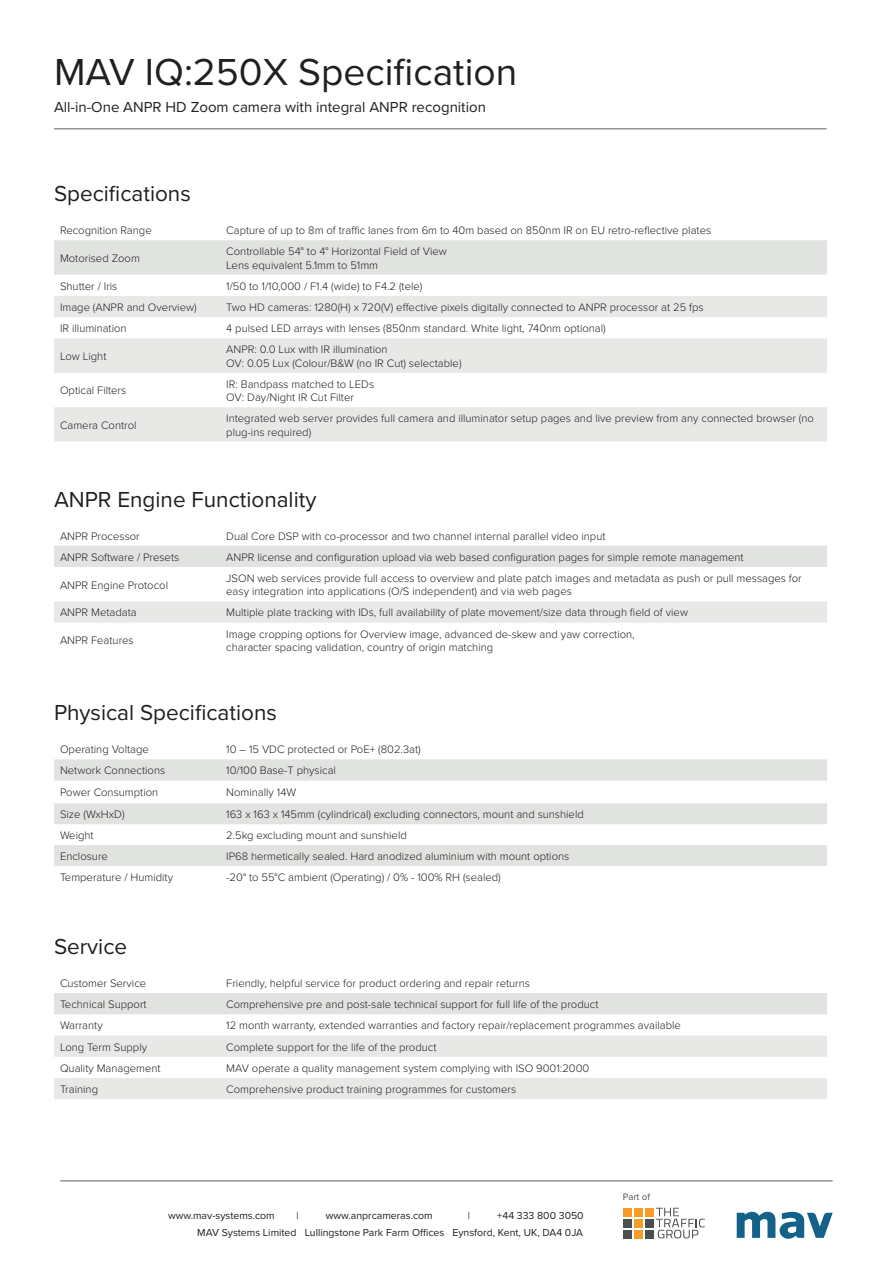
<style>
.page{position:relative;width:893px;height:1263px;background:#fff}
.page>*{position:absolute;margin:0;border:0;box-sizing:border-box;transform-origin:0 0}
.t1{font:39px "Proxima Nova";color:#231f20}
.t2{font:22.5px "Proxima Nova";color:#231f20}
.t3{font:15px "Proxima Nova";color:#231f20}
.t4{font:300 11.25px/13.5px "Proxima Nova";color:#231f20}
.t5{font:10.5px/17.1px "Proxima Nova";color:#231f20;text-align:right}
.t6{font:9.6px "Proxima Nova";color:#4a4e4f}
</style>
<div class="page">
<hr style="left:54px;top:128px;width:772px;height:1px;background:#939598">
<div style="left:54px;top:240px;width:773px;height:35px;background:#e0e3e0"></div>
<div style="left:54px;top:296px;width:773px;height:21px;background:#e8e9e7"></div>
<div style="left:54px;top:338px;width:773px;height:35px;background:#e8e9e7"></div>
<div style="left:54px;top:407px;width:773px;height:35px;background:#e8e9e7"></div>
<div style="left:54px;top:546px;width:773px;height:21px;background:#e0e3e0"></div>
<div style="left:54px;top:601px;width:773px;height:22px;background:#e8e9e7"></div>
<svg style="left:54px;top:759px;width:773px;height:22px"></svg>
<div style="left:54px;top:803px;width:773px;height:21px;background:#e0e3e0"></div>
<div style="left:54px;top:845px;width:773px;height:21px;background:#e0e3e0"></div>
<div style="left:54px;top:993px;width:773px;height:21px;background:#e0e3e0"></div>
<div style="left:54px;top:1035px;width:773px;height:22px;background:#e8e9e7"></div>
<div style="left:54px;top:1078px;width:773px;height:21px;background:#e8e9e7"></div>
<hr style="left:60px;top:1180px;width:773px;height:1px;background:#939598">
<svg style="left:737px;top:1212px;width:96px;height:27px"></svg>
<div style="left:623px;top:1208px;width:8px;height:8px;background:#f89c28"></div>
<div style="left:634px;top:1208px;width:8px;height:8px;background:#f89c28"></div>
<div style="left:645px;top:1208px;width:8px;height:8px;background:#f89c28"></div>
<div style="left:623px;top:1219px;width:8px;height:8px;background:#4a4e4f"></div>
<div style="left:634px;top:1219px;width:8px;height:8px;background:#f89c28"></div>
<div style="left:645px;top:1219px;width:8px;height:8px;background:#4a4e4f"></div>
<div style="left:623px;top:1230px;width:8px;height:8px;background:#4a4e4f"></div>
<div style="left:634px;top:1230px;width:8px;height:8px;background:#f89c28"></div>
<div style="left:645px;top:1230px;width:8px;height:8px;background:#4a4e4f"></div>
<svg style="left:656px;top:1208px;width:49px;height:30px"></svg>
<h1 class="t1" style="left:54px;top:43px;width:465px">MAV IQ:250X Specification</h1>
<h3 class="t3" style="left:54px;top:96px;width:433px">All-in-One ANPR HD Zoom camera with integral ANPR recognition</h3>
<h2 class="t2" style="left:54px;top:177px;width:138px">Specifications</h2>
<p class="t4" style="left:60px;top:223px;width:93px">Recognition Range</p>
<p class="t4" style="left:226px;top:223px;width:486px">Capture of up to 8m of traffic lanes from 6m to 40m based on 850nm IR on EU retro-reflective plates</p>
<p class="t4" style="left:60px;top:251px;width:81px">Motorised Zoom</p>
<p class="t4" style="left:226px;top:244px;width:222px">Controllable 54° to 4° Horizontal Field of View<br>Lens equivalent 5.1mm to 51mm</p>
<p class="t4" style="left:60px;top:279px;width:59px">Shutter / Iris</p>
<p class="t4" style="left:226px;top:279px;width:198px">1/50 to 1/10,000 / F1.4 (wide) to F4.2 (tele)</p>
<p class="t4" style="left:60px;top:300px;width:138px">Image (ANPR and Overview)</p>
<p class="t4" style="left:226px;top:300px;width:479px">Two HD cameras: 1280(H) x 720(V) effective pixels digitally connected to ANPR processor at 25 fps</p>
<p class="t4" style="left:60px;top:321px;width:68px">IR illumination</p>
<p class="t4" style="left:226px;top:321px;width:381px">4 pulsed LED arrays with lenses (850nm standard. White light, 740nm optional)</p>
<p class="t4" style="left:60px;top:349px;width:48px">Low Light</p>
<p class="t4" style="left:226px;top:342px;width:237px">ANPR: 0.0 Lux with IR illumination<br>OV: 0.05 Lux (Colour/B&amp;W (no IR Cut) selectable)</p>
<p class="t4" style="left:60px;top:383px;width:68px">Optical Filters</p>
<p class="t4" style="left:226px;top:377px;width:149px">IR: Bandpass matched to LEDs<br>OV: Day/Night IR Cut Filter</p>
<p class="t4" style="left:60px;top:418px;width:78px">Camera Control</p>
<p class="t4" style="left:226px;top:411px;width:589px">Integrated web server provides full camera and illuminator setup pages and live preview from any connected browser (no plug-ins required)</p>
<h2 class="t2" style="left:54px;top:482px;width:264px">ANPR Engine Functionality</h2>
<p class="t4" style="left:60px;top:528px;width:81px">ANPR Processor</p>
<p class="t4" style="left:226px;top:528px;width:381px">Dual Core DSP with co-processor and two channel internal parallel video input</p>
<p class="t4" style="left:60px;top:550px;width:121px">ANPR Software / Presets</p>
<p class="t4" style="left:226px;top:550px;width:519px">ANPR license and configuration upload via web based configuration pages for simple remote management</p>
<p class="t4" style="left:60px;top:577px;width:110px">ANPR Engine Protocol</p>
<p class="t4" style="left:226px;top:571px;width:577px">JSON web services provide full access to overview and plate patch images and metadata as push or pull messages for easy integration into applications (O/S independent) and via web pages</p>
<p class="t4" style="left:60px;top:605px;width:78px">ANPR Metadata</p>
<p class="t4" style="left:226px;top:605px;width:463px">Multiple plate tracking with IDs, full availability of plate movement/size data through field of view</p>
<p class="t4" style="left:60px;top:633px;width:75px">ANPR Features</p>
<p class="t4" style="left:226px;top:626px;width:410px">Image cropping options for Overview image, advanced de-skew and yaw correction, character spacing validation, country of origin matching</p>
<h2 class="t2" style="left:54px;top:696px;width:224px">Physical Specifications</h2>
<p class="t4" style="left:60px;top:742px;width:90px">Operating Voltage</p>
<p class="t4" style="left:226px;top:742px;width:196px">10 – 15 VDC protected or PoE+ (802.3at)</p>
<p class="t4" style="left:60px;top:763px;width:107px">Network Connections</p>
<p class="t4" style="left:226px;top:763px;width:111px">10/100 Base-T physical</p>
<p class="t4" style="left:60px;top:785px;width:100px">Power Consumption</p>
<p class="t4" style="left:226px;top:785px;width:71px">Nominally 14W</p>
<p class="t4" style="left:60px;top:807px;width:66px">Size (WxHxD)</p>
<p class="t4" style="left:226px;top:807px;width:359px">163 x 163 x 145mm (cylindrical) excluding connectors, mount and sunshield</p>
<p class="t4" style="left:60px;top:828px;width:35px">Weight</p>
<p class="t4" style="left:226px;top:828px;width:182px">2.5kg excluding mount and sunshield</p>
<p class="t4" style="left:60px;top:849px;width:49px">Enclosure</p>
<p class="t4" style="left:226px;top:849px;width:345px">IP68 hermetically sealed. Hard anodized aluminium with mount options</p>
<p class="t4" style="left:60px;top:870px;width:115px">Temperature / Humidity</p>
<p class="t4" style="left:226px;top:870px;width:276px">-20° to 55°C ambient (Operating) / 0% - 100% RH (sealed)</p>
<h2 class="t2" style="left:54px;top:930px;width:75px">Service</h2>
<p class="t4" style="left:60px;top:976px;width:88px">Customer Service</p>
<p class="t4" style="left:226px;top:976px;width:305px">Friendly, helpful service for product ordering and repair returns</p>
<p class="t4" style="left:60px;top:997px;width:88px">Technical Support</p>
<p class="t4" style="left:226px;top:997px;width:374px">Comprehensive pre and post-sale technical support for full life of the product</p>
<p class="t4" style="left:60px;top:1018px;width:44px">Warranty</p>
<p class="t4" style="left:226px;top:1018px;width:456px">12 month warranty, extended warranties and factory repair/replacement programmes available</p>
<p class="t4" style="left:60px;top:1039px;width:89px">Long Term Supply</p>
<p class="t4" style="left:226px;top:1039px;width:212px">Complete support for the life of the product</p>
<p class="t4" style="left:60px;top:1061px;width:102px">Quality Management</p>
<p class="t4" style="left:226px;top:1061px;width:365px">MAV operate a quality management system complying with ISO 9001:2000</p>
<p class="t4" style="left:60px;top:1082px;width:40px">Training</p>
<p class="t4" style="left:226px;top:1082px;width:291px">Comprehensive product training programmes for customers</p>
<p class="t5" style="left:168px;top:1206px;width:108px">www.mav-systems.com</p>
<p class="t5" style="left:296px;top:1206px;width:4px">|</p>
<p class="t5" style="left:326px;top:1206px;width:108px">www.anprcameras.com</p>
<p class="t5" style="left:468px;top:1206px;width:4px">|</p>
<p class="t5" style="left:197px;top:1206px;width:388px">+44 333 800 3050<br>MAV Systems Limited Lullingstone Park Farm Offices Eynsford, Kent, UK, DA4 0JA</p>
<p class="t6" style="left:623px;top:1189px;width:29px">Part of</p>
</div>
